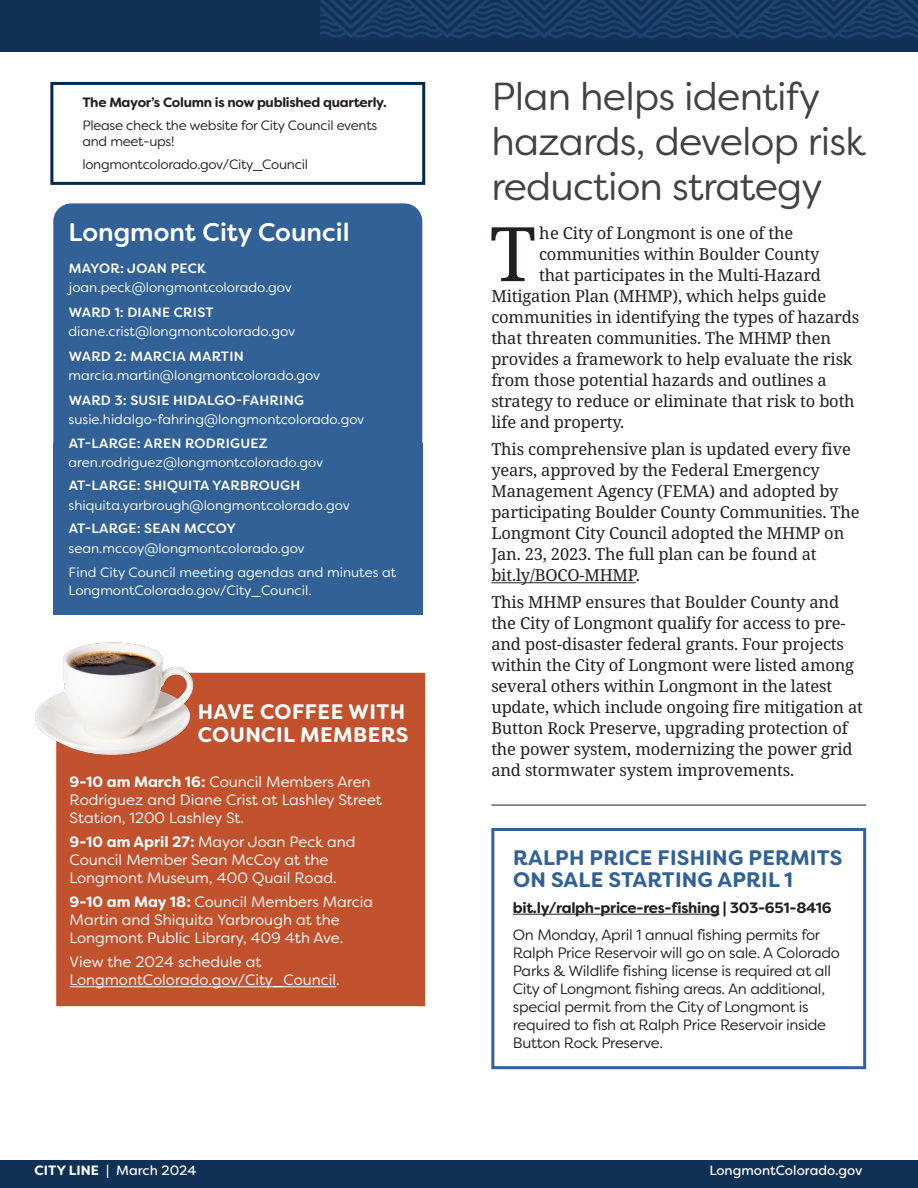
<style>
.page{position:relative;width:918px;height:1188px;background:#fff}
.page>*{position:absolute;margin:0;border:0;box-sizing:border-box;transform-origin:0 0}
.t1{font:75.3px "Noto Serif";color:#231f20}
.body_copy{font:39px/45px "Filson Soft";letter-spacing:-.02em;color:#414343}
.body_copy-2{font:500 25.5px "Filson Soft";color:#fff}
.t2{font:700 21px/22.5px "Filson Soft";letter-spacing:.01em;color:#316196}
.t3{font:700 21px/22.5px "Filson Soft";letter-spacing:.02em;color:#fff}
.t4{font:16.5px/21px "Noto Serif";letter-spacing:-.01em;color:#231f20}
.t5{font:15px/18px "Filson Soft";color:#fff}
.t6{font:15px/18px "Filson Soft";letter-spacing:-.02em;color:#231f20}
.t7{font:700 15px "Filson Soft";letter-spacing:-.02em;color:#231f20}
.t8{font:13.5px "Filson Soft";color:#fff}
.t9{font:500 13.5px "Filson Soft";letter-spacing:.02em;color:#fff}
.t10{font:13.5px/16.5px "Filson Soft";letter-spacing:-.02em;color:#231f20}
.t11{font:700 13.5px "Filson Soft";letter-spacing:-.02em;color:#231f20}
.t12{font:13.5px "Filson Soft";color:#fff}
.s1{font-weight:700}
</style>
<div class="page">
<div style="left:491px;top:828px;width:375px;height:241px;border:3px solid #316196"></div>
<div style="left:0;top:1161px;width:918px;height:27px;background:#113056"></div>
<div style="left:0;top:0;width:918px;height:51px;background:#113056"></div>
<svg style="left:320px;top:0;width:598px;height:39px"></svg>
<div style="left:53px;top:203px;width:369px;height:412px;background:#316196;border-radius:18px"></div>
<div style="left:53px;top:443px;width:369px;height:172px;background:#316196"></div>
<div style="left:56px;top:673px;width:369px;height:333px;background:#c2512e"></div>
<img style="left:35px;top:642px;width:184px;height:134px">
<div style="left:50px;top:82px;width:375px;height:103px;border:3px solid #00294e"></div>
<hr style="left:70px;top:986px;width:266px;height:1px;background:#fff">
<hr style="left:491px;top:582px;width:145px;height:1px;background:#231f20">
<hr style="left:513px;top:914px;width:207px;height:1px;background:#231f20">
<hr style="left:491px;top:805px;width:375px;height:1px;background:#231f20">
<p class="t11" style="left:82px;top:94px;width:306px">The Mayor’s Column is now published quarterly.</p>
<p class="t10" style="left:82px;top:116px;width:297px">Please check the website for City Council events and meet-ups!</p>
<p class="t10" style="left:82px;top:155px;width:227px">longmontcolorado.gov/City_Council</p>
<p class="body_copy-2" style="left:69px;top:216px;width:283px">Longmont City Council</p>
<p class="t9" style="left:69px;top:259px;width:139px">MAYOR: JOAN PECK</p>
<p class="t8" style="left:69px;top:279px;width:225px">joan.peck@longmontcolorado.gov</p>
<p class="t9" style="left:69px;top:303px;width:147px">WARD 1: DIANE CRIST</p>
<p class="t8" style="left:69px;top:323px;width:228px">diane.crist@longmontcolorado.gov</p>
<p class="t9" style="left:69px;top:347px;width:177px">WARD 2: MARCIA MARTIN</p>
<p class="t8" style="left:69px;top:367px;width:253px">marcia.martin@longmontcolorado.gov</p>
<p class="t9" style="left:69px;top:391px;width:237px">WARD 3: SUSIE HIDALGO-FAHRING</p>
<p class="t8" style="left:69px;top:411px;width:297px">susie.hidalgo-fahring@longmontcolorado.gov</p>
<p class="t9" style="left:69px;top:434px;width:200px">AT-LARGE: AREN RODRIGUEZ</p>
<p class="t8" style="left:69px;top:454px;width:256px">aren.rodriguez@longmontcolorado.gov</p>
<p class="t9" style="left:69px;top:477px;width:233px">AT-LARGE: SHIQUITA YARBROUGH</p>
<p class="t8" style="left:69px;top:496px;width:283px">shiquita.yarbrough@longmontcolorado.gov</p>
<p class="t9" style="left:69px;top:520px;width:169px">AT-LARGE: SEAN MCCOY</p>
<p class="t8" style="left:69px;top:539px;width:238px">sean.mccoy@longmontcolorado.gov</p>
<p class="t8" style="left:69px;top:564px;width:329px">Find City Council meeting agendas and minutes at</p>
<p class="t8" style="left:69px;top:582px;width:245px">LongmontColorado.gov/City_Council.</p>
<p class="t3" style="left:198px;top:700px;width:212px">HAVE COFFEE WITH<br>COUNCIL MEMBERS</p>
<p class="t5" style="left:70px;top:773px;width:314px"><span class="s1">9-10 am March 16:</span> Council Members Aren<br>Rodriguez and Diane Crist at Lashley Street<br>Station, 1200 Lashley St.</p>
<p class="t5" style="left:70px;top:833px;width:287px"><span class="s1">9-10 am April 27:</span> Mayor Joan Peck and<br>Council Member Sean McCoy at the<br>Longmont Museum, 400 Quail Road.</p>
<p class="t5" style="left:70px;top:893px;width:305px"><span class="s1">9-10 am May 18:</span> Council Members Marcia<br>Martin and Shiquita Yarbrough at the<br>Longmont Public Library, 409 4th Ave.</p>
<p class="t5" style="left:70px;top:953px;width:272px">View the 2024 schedule at<br>LongmontColorado.gov/City_Council.</p>
<p class="body_copy" style="left:491px;top:74px;width:376px">Plan helps identify hazards, develop risk reduction strategy</p>
<p class="t1" style="left:490px;top:202px;width:48px">T</p>
<p class="t4" style="left:539px;top:223px;width:256px">he City of Longmont is one of the</p>
<p class="t4" style="left:539px;top:244px;width:282px">communities within Boulder County</p>
<p class="t4" style="left:539px;top:265px;width:284px">that participates in the Multi-Hazard</p>
<p class="t4" style="left:491px;top:286px;width:336px">Mitigation Plan (MHMP), which helps guide</p>
<p class="t4" style="left:491px;top:307px;width:369px">communities in identifying the types of hazards</p>
<p class="t4" style="left:491px;top:328px;width:341px">that threaten communities. The MHMP then</p>
<p class="t4" style="left:491px;top:349px;width:363px">provides a framework to help evaluate the risk</p>
<p class="t4" style="left:491px;top:370px;width:337px">from those potential hazards and outlines a</p>
<p class="t4" style="left:491px;top:391px;width:365px">strategy to reduce or eliminate that risk to both</p>
<p class="t4" style="left:491px;top:412px;width:135px">life and property.</p>
<p class="t4" style="left:491px;top:439px;width:370px">This comprehensive plan is updated every five years, approved by the Federal Emergency Management Agency (FEMA) and adopted by participating Boulder County Communities. The Longmont City Council adopted the MHMP on Jan. 23, 2023. The full plan can be found at bit.ly/BOCO-MHMP.</p>
<p class="t4" style="left:491px;top:592px;width:373px">This MHMP ensures that Boulder County and the City of Longmont qualify for access to pre&shy;and post-disaster federal grants. Four projects within the City of Longmont were listed among several others within Longmont in the latest update, which include ongoing fire mitigation at Button Rock Preserve, upgrading protection of the power system, modernizing the power grid and stormwater system improvements.</p>
<p class="t2" style="left:513px;top:846px;width:331px">RALPH PRICE FISHING PERMITS<br>ON SALE STARTING APRIL 1</p>
<p class="t7" style="left:513px;top:898px;width:320px">bit.ly/ralph-price-res-fishing | 303-651-8416</p>
<p class="t6" style="left:513px;top:925px;width:328px">On Monday, April 1 annual fishing permits for Ralph Price Reservoir will go on sale. A Colorado Parks &amp; Wildlife fishing license is required at all City of Longmont fishing areas. An additional, special permit from the City of Longmont is required to fish at Ralph Price Reservoir inside Button Rock Preserve.</p>
<p class="t12" style="left:35px;top:1162px;width:164px"><span class="s1">CITY LINE</span> | March 2024</p>
<p class="t12" style="left:709px;top:1162px;width:155px">LongmontColorado.gov</p>
</div>
